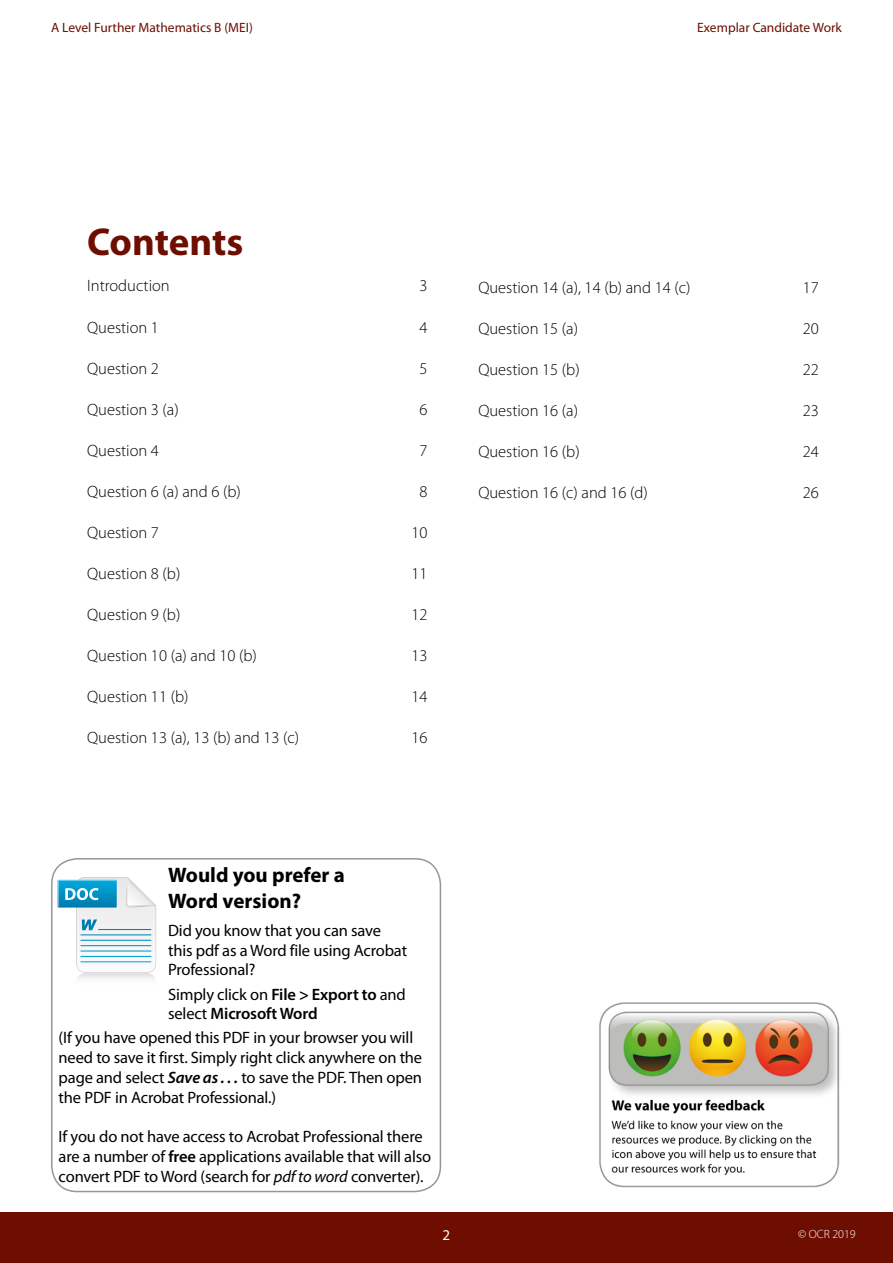
<style>
.page{position:relative;width:893px;height:1263px;background:#fff}
.page>*{position:absolute;margin:0;border:0;box-sizing:border-box;transform-origin:0 0}
.t1{font:700 39px "Myriad Pro";letter-spacing:-.005em;color:#6e0e00}
.t2{font:700 21px/25.2px "Myriad Pro";color:#000}
.t3{font:16.5px/19.8px "Myriad Pro";letter-spacing:-.01em;color:#000}
.t4{font:300 16.5px "Myriad Pro";color:#000}
.t5{font:600 16.5px/19.8px "Myriad Pro";letter-spacing:-.01em;color:#000}
.t6{font:15px "Myriad Pro";color:#fff}
.t7{font:13.5px "Myriad Pro";color:#6e0e00}
.t8{font:300 12px "Myriad Pro";color:#fff}
.s1{font-weight:400}
.s2{font-weight:600;font-style:italic}
.s3{font-weight:600}
.s4{font-style:italic}
</style>
<div class="page">
<div style="left:0;top:1212px;width:893px;height:51px;background:#6e0e00"></div>
<img style="left:599px;top:1002px;width:241px;height:186px">
<div style="left:51px;top:858px;width:390px;height:334px;border:2px solid #979696;border-radius:26px"></div>
<svg style="left:58px;top:877px;width:98px;height:102px"></svg>
<p class="t7" style="left:51px;top:19px;width:203px">A Level Further Mathematics B (MEI)</p>
<p class="t7" style="left:697px;top:19px;width:146px">Exemplar Candidate Work</p>
<h1 class="t1" style="left:87px;top:216px;width:158px">Contents</h1>
<p class="t4" style="left:87px;top:277px;width:84px">Introduction</p>
<p class="t4" style="left:420px;top:277px;width:10px">3</p>
<p class="t4" style="left:87px;top:318px;width:73px">Question 1</p>
<p class="t4" style="left:420px;top:318px;width:10px">4</p>
<p class="t4" style="left:87px;top:359px;width:73px">Question 2</p>
<p class="t4" style="left:420px;top:359px;width:10px">5</p>
<p class="t4" style="left:87px;top:400px;width:93px">Question 3 (a)</p>
<p class="t4" style="left:420px;top:400px;width:10px">6</p>
<p class="t4" style="left:87px;top:441px;width:73px">Question 4</p>
<p class="t4" style="left:420px;top:441px;width:10px">7</p>
<p class="t4" style="left:87px;top:482px;width:155px">Question 6 (a) and 6 (b)</p>
<p class="t4" style="left:420px;top:482px;width:10px">8</p>
<p class="t4" style="left:87px;top:523px;width:73px">Question 7</p>
<p class="t4" style="left:412px;top:523px;width:18px">10</p>
<p class="t4" style="left:87px;top:564px;width:95px">Question 8 (b)</p>
<p class="t4" style="left:412px;top:564px;width:18px">11</p>
<p class="t4" style="left:87px;top:605px;width:95px">Question 9 (b)</p>
<p class="t4" style="left:412px;top:605px;width:18px">12</p>
<p class="t4" style="left:87px;top:646px;width:171px">Question 10 (a) and 10 (b)</p>
<p class="t4" style="left:412px;top:646px;width:18px">13</p>
<p class="t4" style="left:87px;top:687px;width:103px">Question 11 (b)</p>
<p class="t4" style="left:412px;top:687px;width:18px">14</p>
<p class="t4" style="left:87px;top:728px;width:214px">Question 13 (a), 13 (b) and 13 (c)</p>
<p class="t4" style="left:412px;top:728px;width:18px">16</p>
<p class="t4" style="left:478px;top:278px;width:214px">Question 14 (a), 14 (b) and 14 (c)</p>
<p class="t4" style="left:803px;top:278px;width:18px">17</p>
<p class="t4" style="left:478px;top:319px;width:101px">Question 15 (a)</p>
<p class="t4" style="left:803px;top:319px;width:18px">20</p>
<p class="t4" style="left:478px;top:360px;width:103px">Question 15 (b)</p>
<p class="t4" style="left:803px;top:360px;width:18px">22</p>
<p class="t4" style="left:478px;top:402px;width:101px">Question 16 (a)</p>
<p class="t4" style="left:803px;top:402px;width:18px">23</p>
<p class="t4" style="left:478px;top:443px;width:103px">Question 16 (b)</p>
<p class="t4" style="left:803px;top:443px;width:18px">24</p>
<p class="t4" style="left:478px;top:484px;width:171px">Question 16 (c) and 16 (d)</p>
<p class="t4" style="left:803px;top:484px;width:18px">26</p>
<p class="t2" style="left:168px;top:862px;width:178px">Would you prefer a<br>Word version?</p>
<p class="t3" style="left:168px;top:920px;width:240px">Did you know that you can save this pdf as a Word file using Acrobat<br>Professional?</p>
<p class="t5" style="left:168px;top:984px;width:239px"><span class="s1">Simply click on</span> File &gt; Export to <span class="s1">and select</span> Microsoft Word</p>
<p class="t3" style="left:59px;top:1028px;width:365px">(If you have opened this PDF in your browser you will need to save it first. Simply right click anywhere on the page and select <span class="s2">Save as . . .</span> to save the PDF. Then open the PDF in Acrobat Professional.)</p>
<p class="t3" style="left:59px;top:1127px;width:374px">If you do not have access to Acrobat Professional there are a number of <span class="s3">free</span> applications available that will also convert PDF to Word (search for <span class="s4">pdf to word</span> converter).</p>
<p class="t6" style="left:443px;top:1226px;width:9px">2</p>
<p class="t8" style="left:798px;top:1228px;width:59px">© OCR 2019</p>
</div>
